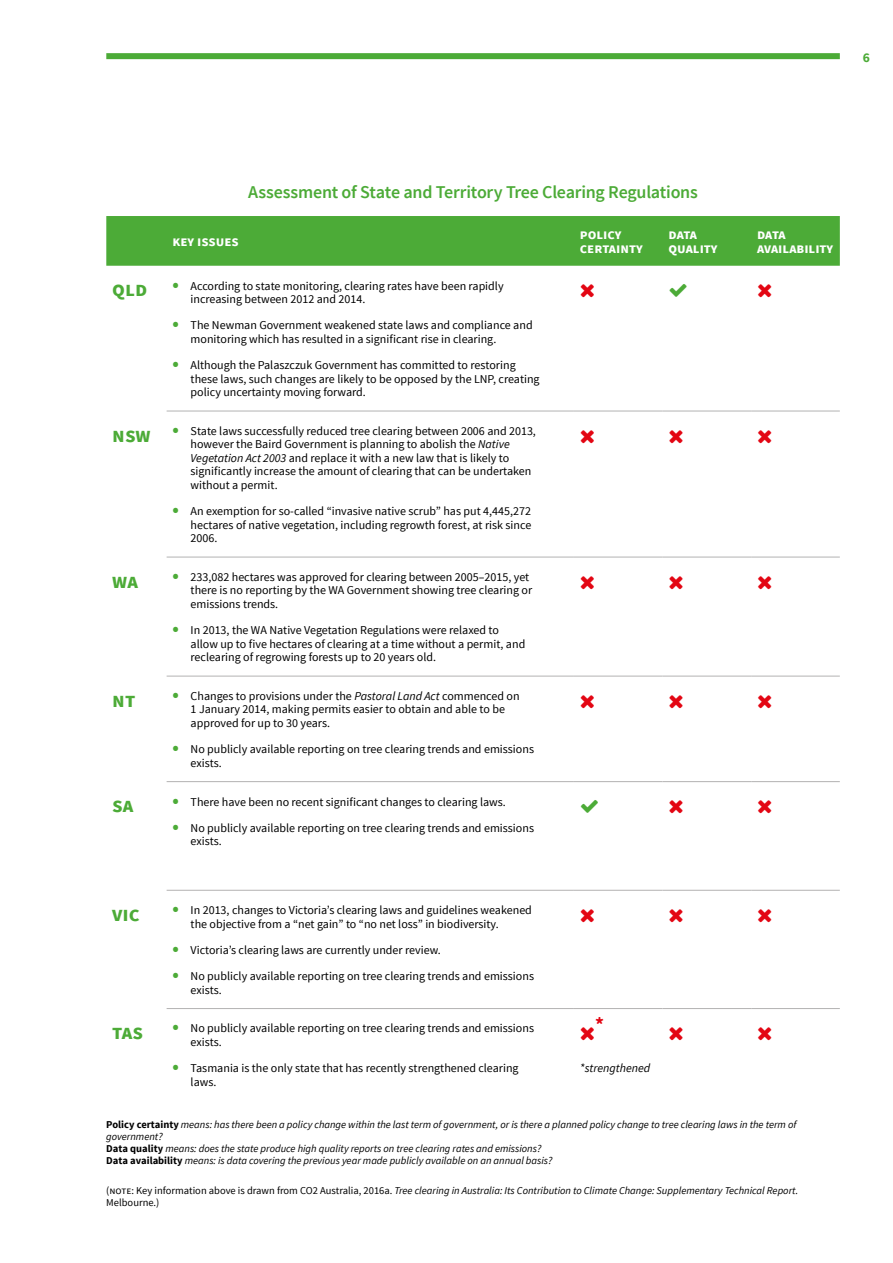
<style>
.page{position:relative;width:893px;height:1263px;background:#fff}
.page>*{position:absolute;margin:0;border:0;box-sizing:border-box;transform-origin:0 0}
.t1{font:700 21px "Source Sans Pro";color:#4cab37}
.t2{font:700 19.5px "Source Sans Pro";color:#e30613}
.t3{font:600 18px "Source Sans Pro";letter-spacing:-.015em;color:#4cab37}
.t4{font:700 14.25px/13.5px "Source Sans Pro";letter-spacing:.075em;color:#fff}
.t5{font:700 13.5px "Source Sans Pro";color:#4cab37}
.t6{font:12px/13.5px "Source Sans Pro";color:#000}
.t7{font:italic 12px "Source Sans Pro";color:#000}
.t8{font:italic 10.5px/12px "Source Sans Pro";color:#000}
.s1{font-weight:700;font-size:21px;color:#4cab37}
.s2{font-weight:900;font-size:17.85px;color:#4cab37}
.s3{font-style:italic}
.s4{font-weight:700;font-style:normal}
.s5{font-style:normal}
</style>
<div class="page">
<div style="left:106px;top:53px;width:734px;height:6px;background:#4cab37"></div>
<div style="left:106px;top:216px;width:734px;height:50px;background:#4cab37"></div>
<hr style="left:167px;top:1008px;width:407px;height:1px;background:#b3b2b2">
<hr style="left:574px;top:1008px;width:88px;height:1px;background:#b3b2b2">
<hr style="left:167px;top:411px;width:407px;height:1px;background:#b3b2b2">
<hr style="left:574px;top:411px;width:88px;height:1px;background:#b3b2b2">
<hr style="left:662px;top:411px;width:89px;height:1px;background:#b3b2b2">
<hr style="left:751px;top:411px;width:89px;height:1px;background:#b3b2b2">
<hr style="left:167px;top:557px;width:407px;height:1px;background:#b3b2b2">
<hr style="left:574px;top:557px;width:88px;height:1px;background:#b3b2b2">
<hr style="left:662px;top:557px;width:89px;height:1px;background:#b3b2b2">
<hr style="left:751px;top:557px;width:89px;height:1px;background:#b3b2b2">
<hr style="left:167px;top:676px;width:407px;height:1px;background:#b3b2b2">
<hr style="left:574px;top:676px;width:88px;height:1px;background:#b3b2b2">
<hr style="left:662px;top:676px;width:89px;height:1px;background:#b3b2b2">
<hr style="left:751px;top:676px;width:89px;height:1px;background:#b3b2b2">
<hr style="left:167px;top:781px;width:407px;height:1px;background:#b3b2b2">
<hr style="left:574px;top:781px;width:88px;height:1px;background:#b3b2b2">
<hr style="left:662px;top:781px;width:89px;height:1px;background:#b3b2b2">
<hr style="left:751px;top:781px;width:89px;height:1px;background:#b3b2b2">
<hr style="left:167px;top:890px;width:407px;height:1px;background:#b3b2b2">
<hr style="left:574px;top:890px;width:88px;height:1px;background:#b3b2b2">
<hr style="left:662px;top:890px;width:89px;height:1px;background:#b3b2b2">
<hr style="left:751px;top:890px;width:89px;height:1px;background:#b3b2b2">
<hr style="left:662px;top:1008px;width:89px;height:1px;background:#b3b2b2">
<hr style="left:751px;top:1008px;width:89px;height:1px;background:#b3b2b2">
<p class="t5" style="left:863px;top:49px;width:9px">6</p>
<h3 class="t3" style="left:248px;top:181px;width:451px">Assessment of State and Territory Tree Clearing Regulations</h3>
<p class="t4" style="left:173px;top:235px;width:68px">Key issues</p>
<p class="t4" style="left:580px;top:228px;width:64px">Policy certainty</p>
<p class="t4" style="left:668px;top:228px;width:51px">Data quality</p>
<p class="t4" style="left:757px;top:228px;width:78px">Data availability</p>
<p class="t6" style="left:191px;top:279px;width:314px;text-indent:-78px"><span class="s1">QLD</span> <span class="s2">•</span> According to state monitoring, clearing rates have been rapidly increasing between 2012 and 2014.</p>
<p class="t6" style="left:191px;top:319px;width:344px;text-indent:-18px"><span class="s2">•</span> The Newman Government weakened state laws and compliance and monitoring which has resulted in a significant rise in clearing.</p>
<p class="t6" style="left:191px;top:359px;width:351px;text-indent:-18px"><span class="s2">•</span> Although the Palaszczuk Government has committed to restoring these laws, such changes are likely to be opposed by the LNP, creating policy uncertainty moving forward.</p>
<p class="t6" style="left:191px;top:424px;width:347px;text-indent:-78px"><span class="s1">NSW</span> <span class="s2">•</span> State laws successfully reduced tree clearing between 2006 and 2013, however the Baird Government is planning to abolish the <span class="s3">Native Vegetation Act 2003</span> and replace it with a new law that is likely to significantly increase the amount of clearing that can be undertaken without a permit.</p>
<p class="t6" style="left:191px;top:505px;width:342px;text-align:justify;text-indent:-18px"><span class="s2">•</span> An exemption for so-called “invasive native scrub” has put 4,445,272 hectares of native vegetation, including regrowth forest, at risk since 2006.</p>
<h1 class="t1" style="left:112px;top:567px;width:27px">WA</h1>
<p class="t6" style="left:191px;top:570px;width:343px;text-indent:-18px"><span class="s2">•</span> 233,082 hectares was approved for clearing between 2005–2015, yet there is no reporting by the WA Government showing tree clearing or emissions trends.</p>
<p class="t6" style="left:191px;top:624px;width:336px;text-indent:-18px"><span class="s2">•</span> In 2013, the WA Native Vegetation Regulations were relaxed to allow up to five hectares of clearing at a time without a permit, and reclearing of regrowing forests up to 20 years old.</p>
<h1 class="t1" style="left:112px;top:686px;width:25px">NT</h1>
<p class="t6" style="left:191px;top:689px;width:330px;text-indent:-18px"><span class="s2">•</span> Changes to provisions under the <span class="s3">Pastoral Land Act</span> commenced on<br>1 January 2014, making permits easier to obtain and able to be approved for up to 30 years.</p>
<p class="t6" style="left:191px;top:743px;width:345px;text-indent:-18px"><span class="s2">•</span> No publicly available reporting on tree clearing trends and emissions exists.</p>
<h1 class="t1" style="left:112px;top:792px;width:12px">SA</h1>
<p class="t6" style="left:173px;top:795px;width:335px"><span class="s2">•</span> There have been no recent significant changes to clearing laws.</p>
<p class="t6" style="left:191px;top:821px;width:345px;text-indent:-18px"><span class="s2">•</span> No publicly available reporting on tree clearing trends and emissions exists.</p>
<h1 class="t1" style="left:112px;top:900px;width:11px">VIC</h1>
<p class="t6" style="left:191px;top:904px;width:343px;text-indent:-18px"><span class="s2">•</span> In 2013, changes to Victoria’s clearing laws and guidelines weakened the objective from a “net gain” to “no net loss” in biodiversity.</p>
<p class="t6" style="left:173px;top:943px;width:270px"><span class="s2">•</span> Victoria’s clearing laws are currently under review.</p>
<p class="t6" style="left:191px;top:970px;width:345px;text-indent:-18px"><span class="s2">•</span> No publicly available reporting on tree clearing trends and emissions exists.</p>
<h1 class="t1" style="left:112px;top:1019px;width:21px">TAS</h1>
<p class="t6" style="left:191px;top:1022px;width:345px;text-indent:-18px"><span class="s2">•</span> No publicly available reporting on tree clearing trends and emissions exists.</p>
<p class="t6" style="left:191px;top:1062px;width:329px;text-indent:-18px"><span class="s2">•</span> Tasmania is the only state that has recently strengthened clearing laws.</p>
<h2 class="t2" style="left:595px;top:1012px;width:10px">*</h2>
<p class="t7" style="left:580px;top:1060px;width:72px">*strengthened</p>
<p class="t8" style="left:106px;top:1119px;width:692px"><span class="s4">Policy certainty</span> means: has there been a policy change within the last term of government, or is there a planned policy change to tree clearing laws in the term of government?<br><span class="s4">Data quality</span> means: does the state produce high quality reports on tree clearing rates and emissions?<br><span class="s4">Data availability</span> means: is data covering the previous year made publicly available on an annual basis?</p>
<p class="t8" style="left:106px;top:1185px;width:694px"><span class="s5">(Note: Key information above is drawn from CO2 Australia, 2016a.</span> Tree clearing in Australia: Its Contribution to Climate Change: Supplementary Technical Report.<br><span class="s5">Melbourne.)</span></p>
</div>
